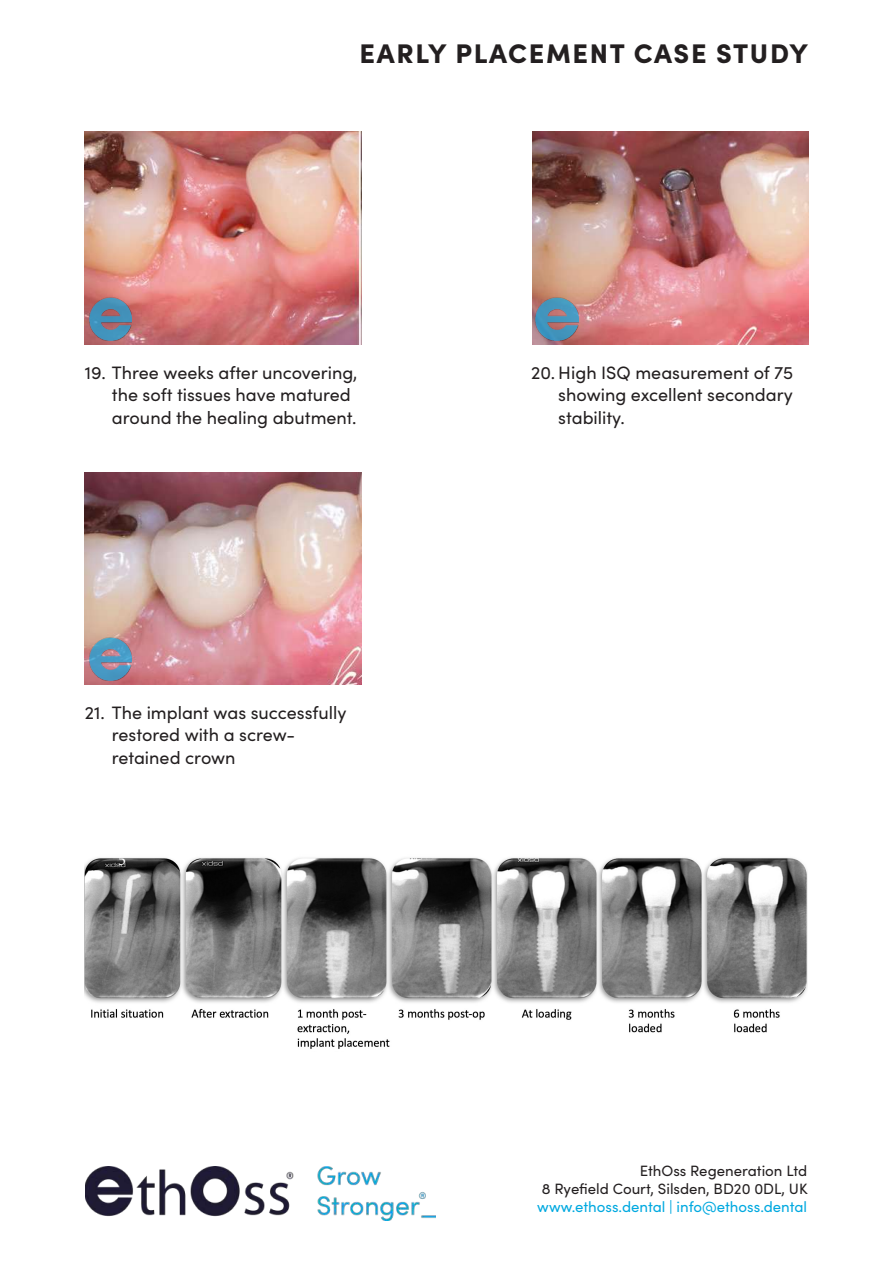
<style>
.page{position:relative;width:893px;height:1263px;background:#fff}
.page>*{position:absolute;margin:0;border:0;box-sizing:border-box;transform-origin:0 0}
.t1{font:900 27px "Sofia Pro";letter-spacing:.06em;color:#231f20}
.t2{font:18px/22.5px "Sofia Pro";color:#231f20}
.t3{font:16.5px "Minion Pro";color:#fff}
.t4{font:15px/18px "Sofia Pro";color:#231f20;text-align:right}
.t5{font:15px "Sofia Pro";color:#00a9e0}
</style>
<div class="page">
<img style="left:85px;top:472px;width:276px;height:213px">
<img style="left:85px;top:857px;width:722px;height:192px">
<img style="left:532px;top:132px;width:277px;height:212px">
<img style="left:85px;top:132px;width:276px;height:212px">
<img style="left:85px;top:1167px;width:351px;height:53px">
<img style="left:89px;top:298px;width:43px;height:42px">
<img style="left:536px;top:298px;width:42px;height:42px">
<img style="left:89px;top:638px;width:43px;height:42px">
<h1 class="t1" style="left:360px;top:33px;width:450px">EARLY PLACEMENT CASE STUDY</h1>
<p class="t2" style="left:112px;top:360px;width:247px;text-indent:-27px">19. Three weeks after uncovering, the soft tissues have matured around the healing abutment.</p>
<p class="t2" style="left:558px;top:360px;width:236px;text-align:justify;text-indent:-27px">20. High ISQ measurement of 75 showing excellent secondary stability.</p>
<p class="t2" style="left:112px;top:700px;width:236px;text-indent:-27px">21. The implant was successfully restored with a screw&shy;retained crown</p>
<p class="t3" style="left:118px;top:848px;width:9px">5</p>
<p class="t4" style="left:542px;top:1161px;width:267px">EthOss Regeneration Ltd<br>8 Ryefield Court, Silsden, BD20 0DL, UK</p>
<p class="t5" style="left:537px;top:1195px;width:271px">www.ethoss.dental | info@ethoss.dental</p>
</div>
